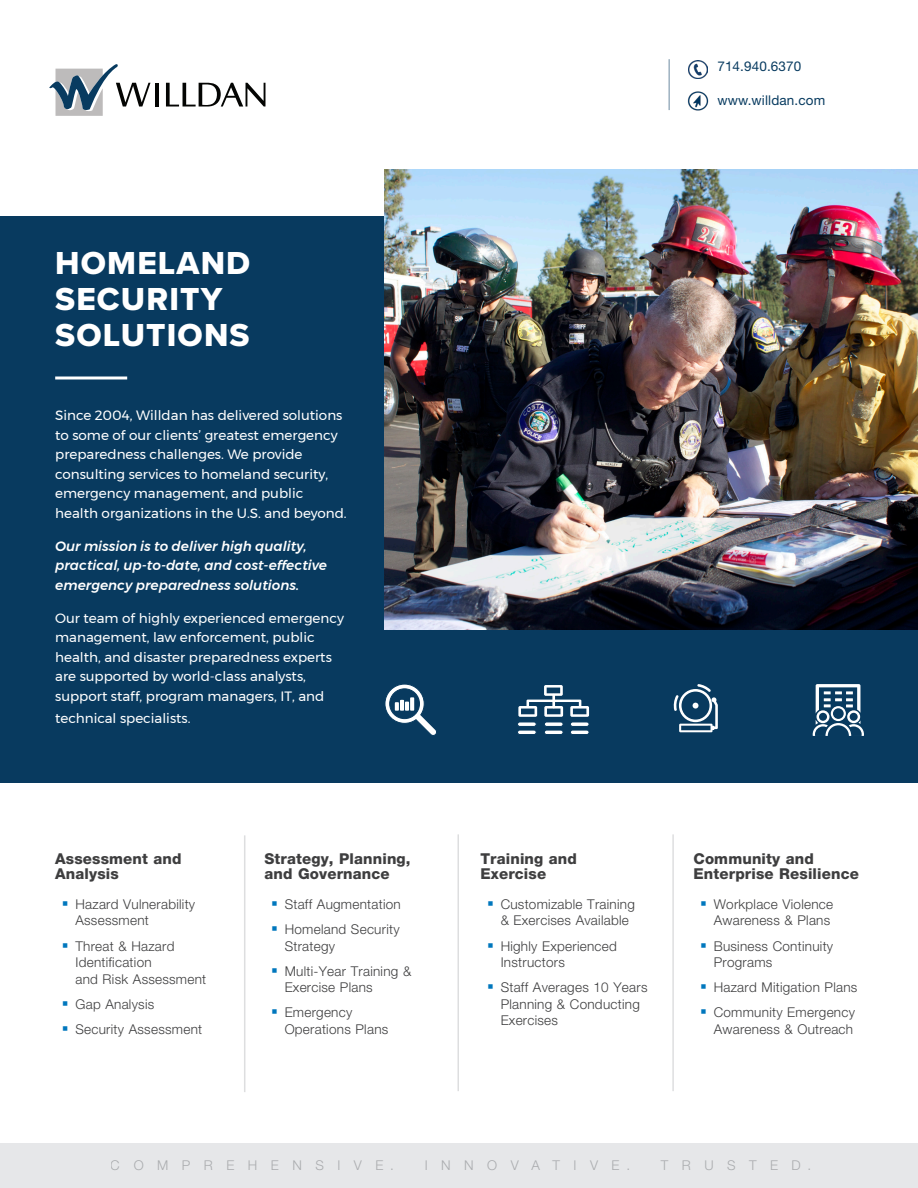
<style>
.page{position:relative;width:918px;height:1188px;background:#fff}
.page>*{position:absolute;margin:0;border:0;box-sizing:border-box;transform-origin:0 0}
.t1{font:33px/36px "Proxima Nova Extrabld";letter-spacing:.035em;color:#fff}
.front_sidebar_subhea{font:800 15px/15px "Helvetica Neue LT Std";letter-spacing:.01em;color:#3e3e3f}
.t2{font:300 13.5px/16.5px "Helvetica Neue LT Std";letter-spacing:.02em;color:#3e3e3f}
.t3{font:13.5px/19.5px "Montserrat";color:#fff}
.t4{font:italic 500 13.5px/19.5px "Montserrat";color:#fff}
.t5{font:300 13.5px "Helvetica Neue LT Std";letter-spacing:1em;color:#8a8c8f}
.Body{font:13.5px "Helvetica Neue LT Std";letter-spacing:.01em;color:#083b60}
</style>
<div class="page">
<div style="left:0;top:216px;width:918px;height:567px;background:#083a5f"></div>
<img style="left:385px;top:169px;width:533px;height:460px">
<div style="left:0;top:1144px;width:918px;height:44px;background:#e6e7e9"></div>
<svg style="left:55px;top:376px;width:72px;height:4px"></svg>
<hr style="left:244px;top:835px;width:1px;height:257px;background:#bcbdc0">
<hr style="left:458px;top:834px;width:1px;height:257px;background:#bcbdc0">
<hr style="left:672px;top:834px;width:2px;height:257px;background:#bcbdc0">
<img style="left:689px;top:60px;width:18px;height:19px">
<img style="left:687px;top:91px;width:22px;height:20px">
<hr style="left:669px;top:59px;width:1px;height:51px;background:#083b60">
<hr style="left:155px;top:83px;width:4px;height:24px;background:#040503">
<svg style="left:49px;top:64px;width:102px;height:52px"></svg>
<svg style="left:166px;top:83px;width:100px;height:24px"></svg>
<svg style="left:673px;top:684px;width:45px;height:48px"></svg>
<svg style="left:385px;top:684px;width:52px;height:52px"></svg>
<div style="left:410px;top:697px;width:4px;height:14px;border:2px solid #fff"></div>
<svg style="left:518px;top:685px;width:71px;height:32px"></svg>
<svg style="left:517px;top:730px;width:20px;height:5px"></svg>
<svg style="left:544px;top:730px;width:19px;height:5px"></svg>
<svg style="left:517px;top:722px;width:20px;height:5px"></svg>
<svg style="left:544px;top:722px;width:19px;height:5px"></svg>
<svg style="left:570px;top:730px;width:19px;height:5px"></svg>
<svg style="left:570px;top:722px;width:19px;height:5px"></svg>
<svg style="left:813px;top:684px;width:51px;height:52px"></svg>
<p class="t1" style="left:55px;top:244px;width:197px">HOMELAND</p>
<p class="t1" style="left:55px;top:280px;width:196px">SECURITY<br>SOLUTIONS</p>
<p class="t3" style="left:55px;top:405px;width:293px">Since 2004, Willdan has delivered solutions to some of our clients’ greatest emergency preparedness challenges. We provide consulting services to homeland security, emergency management, and public health organizations in the U.S. and beyond.</p>
<p class="t4" style="left:55px;top:536px;width:273px">Our mission is to deliver high quality, practical, up-to-date, and cost-effective emergency preparedness solutions.</p>
<p class="t3" style="left:55px;top:608px;width:290px">Our team of highly experienced emergency management, law enforcement, public health, and disaster preparedness experts are supported by world-class analysts, support staff, program managers, IT, and</p>
<p class="t3" style="left:55px;top:708px;width:137px">technical specialists.</p>
<p class="front_sidebar_subhea" style="left:55px;top:851px;width:128px">Assessment and<br>Analysis</p>
<p class="t2" style="left:75px;top:896px;width:121px">Hazard Vulnerability<br>Assessment</p>
<p class="t2" style="left:75px;top:937px;width:132px">Threat &amp; Hazard<br>Identification<br>and Risk Assessment</p>
<p class="t2" style="left:75px;top:995px;width:80px">Gap Analysis</p>
<p class="t2" style="left:75px;top:1020px;width:128px">Security Assessment</p>
<p class="front_sidebar_subhea" style="left:264px;top:851px;width:148px">Strategy, Planning, and Governance</p>
<p class="t2" style="left:285px;top:896px;width:118px">Staff Augmentation</p>
<p class="t2" style="left:285px;top:921px;width:116px">Homeland Security<br>Strategy</p>
<p class="t2" style="left:285px;top:962px;width:128px">Multi-Year Training &amp;<br>Exercise Plans</p>
<p class="t2" style="left:285px;top:1004px;width:105px">Emergency<br>Operations Plans</p>
<p class="Body" style="left:717px;top:59px;width:86px">714.940.6370</p>
<p class="Body" style="left:717px;top:92px;width:109px">www.willdan.com</p>
<p class="front_sidebar_subhea" style="left:480px;top:851px;width:98px">Training and<br>Exercise</p>
<p class="t2" style="left:501px;top:896px;width:136px">Customizable Training &amp; Exercises Available</p>
<p class="t2" style="left:501px;top:937px;width:118px">Highly Experienced<br>Instructors</p>
<p class="t2" style="left:501px;top:979px;width:148px">Staff Averages 10 Years<br>Planning &amp; Conducting<br>Exercises</p>
<p class="front_sidebar_subhea" style="left:693px;top:851px;width:167px">Community and<br>Enterprise Resilience</p>
<p class="t2" style="left:714px;top:896px;width:121px">Workplace Violence<br>Awareness &amp; Plans</p>
<p class="t2" style="left:714px;top:937px;width:121px">Business Continuity<br>Programs</p>
<p class="t2" style="left:714px;top:979px;width:145px">Hazard Mitigation Plans</p>
<p class="t2" style="left:714px;top:1004px;width:143px">Community Emergency<br>Awareness &amp; Outreach</p>
<p class="t5" style="left:111px;top:1157px;width:285px">COMPREHENSIVE.</p>
<p class="t5" style="left:425px;top:1157px;width:207px">INNOVATIVE.</p>
<p class="t5" style="left:661px;top:1157px;width:152px">TRUSTED.</p>
</div>
